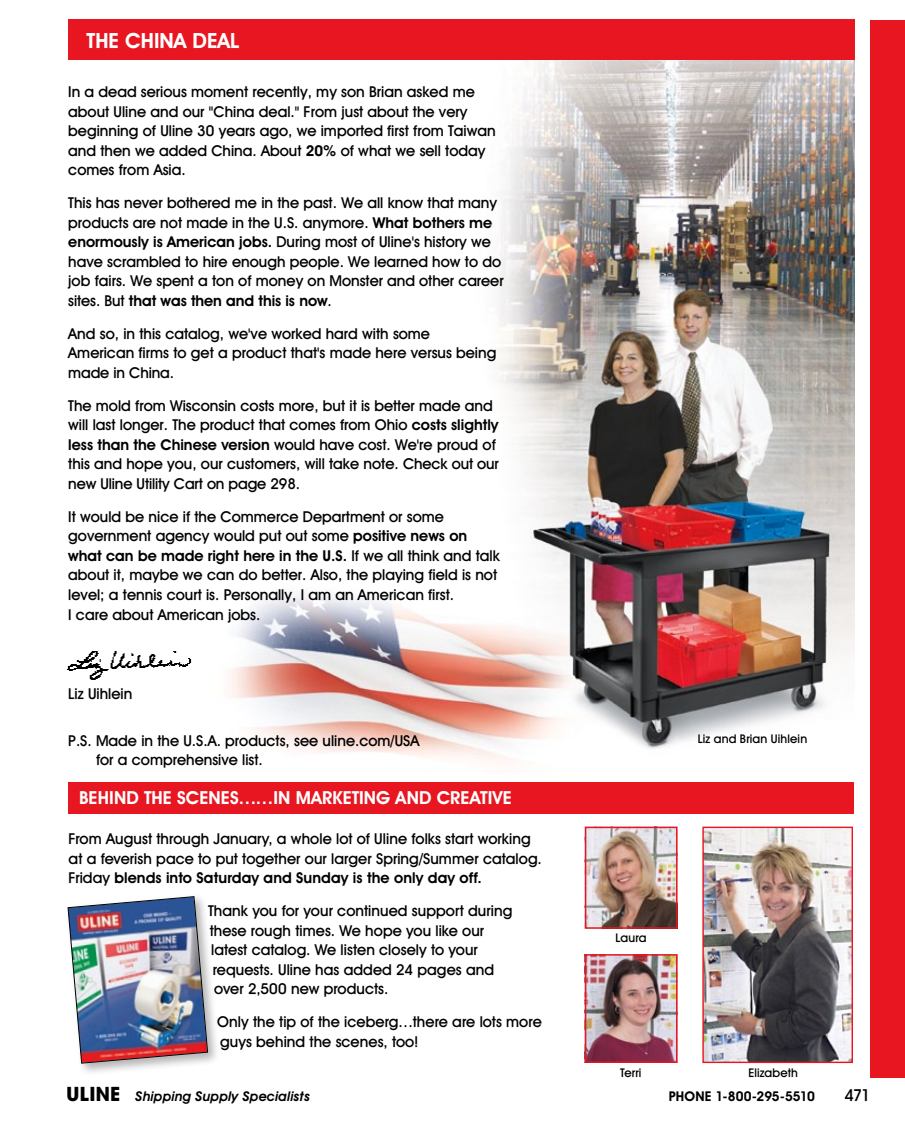
<style>
.page{position:relative;width:905px;height:1121px;background:#fff}
.page>*{position:absolute;margin:0;border:0;box-sizing:border-box;transform-origin:0 0}
.t1{font:800 21px "Uline";color:#fff}
.t2{font:800 18px "Uline";letter-spacing:.01em;color:#fff}
.t3{font:500 16.5px "Uline";color:#000}
.t4{font:500 15px/19.5px "Uline";color:#000}
.t5{font:italic 500 13.5px "Uline";letter-spacing:.005em;color:#000}
.t6{font:800 13.5px "Uline";letter-spacing:.005em;color:#000}
.t7{font:500 12px "Uline";letter-spacing:.01em;color:#000}
.s1{font-weight:800}
.s2{font-family:"Uline Special";font-weight:400;font-style:normal;font-size:18px}
</style>
<div class="page">
<img style="left:229px;top:60px;width:625px;height:704px">
<img style="left:588px;top:957px;width:86px;height:102px">
<div style="left:585px;top:954px;width:92px;height:108px;border:2px solid #e81620"></div>
<div style="left:69px;top:782px;width:785px;height:32px;background:#e81620"></div>
<div style="left:870px;top:20px;width:34px;height:1057px;background:#e81620"></div>
<img style="left:66px;top:651px;width:126px;height:29px">
<div style="left:68px;top:20px;width:786px;height:40px;background:#e81620"></div>
<img style="left:588px;top:829px;width:86px;height:96px">
<div style="left:585px;top:826px;width:92px;height:102px;border:2px solid #e81620"></div>
<img style="left:704px;top:828px;width:147px;height:233px">
<div style="left:702px;top:826px;width:151px;height:237px;border:1px solid #e81620"></div>
<div style="left:64px;top:892px;width:156px;height:183px;background:#000;opacity:.3"></div>
<img style="left:67px;top:895px;width:141px;height:169px">
<h1 class="t1" style="left:68px;top:27px;width:173px">THE CHINA DEAL</h1>
<p class="t4" style="left:68px;top:82px;width:429px">In a dead serious moment recently, my son Brian asked me about Uline and our "China deal." From just about the very beginning of Uline 30 years ago, we imported first from Taiwan and then we added China. About <span class="s1">20%</span> of what we sell today comes from Asia.</p>
<p class="t4" style="left:68px;top:193px;width:437px">This has never bothered me in the past. We all know that many products are not made in the U.S. anymore. <span class="s1">What bothers me enormously is American jobs.</span> During most of Uline's history we have scrambled to hire enough people. We learned how to do job fairs. We spent a ton of money on Monster and other career sites. But <span class="s1">that was then and this is now</span>.</p>
<p class="t4" style="left:68px;top:324px;width:429px">And so, in this catalog, we've worked hard with some<br>American firms to get a product that's made here versus being made in China.</p>
<p class="t4" style="left:68px;top:396px;width:432px">The mold from Wisconsin costs more, but it is better made and will last longer. The product that comes from Ohio <span class="s1">costs slightly less than the Chinese version</span> would have cost. We're proud of this and hope you, our customers, will take note. Check out our new Uline Utility Cart on page 298.</p>
<p class="t4" style="left:68px;top:507px;width:433px">It would be nice if the Commerce Department or some government agency would put out some <span class="s1">positive news on what can be made right here in the U.S.</span> If we all think and talk about it, maybe we can do better. Also, the playing field is not level; a tennis court is. Personally, I am an American first.<br>I care about American jobs.</p>
<p class="t4" style="left:68px;top:684px;width:65px">Liz Uihlein</p>
<p class="t4" style="left:96px;top:730px;width:325px;text-indent:-28px">P.S. Made in the U.S.A. products, see uline.com/USA for a comprehensive list.</p>
<p class="t2" style="left:79px;top:786px;width:118px">Behind the Scenes</p>
<p class="t2" style="left:238px;top:786px;width:273px">……in Marketing an d Creative</p>
<p class="t4" style="left:69px;top:829px;width:475px">From August through January, a whole lot of Uline folks start working at a feverish pace to put together our larger Spring/Summer catalog.<br>Friday <span class="s1">blends into Saturday and Sunday is the only day off.</span></p>
<p class="t4" style="left:208px;top:901px;width:306px">Thank you for your continued support during</p>
<p class="t4" style="left:210px;top:920px;width:276px">these rough times. We hope you like our</p>
<p class="t4" style="left:211px;top:940px;width:268px">latest catalog. We listen closely to your</p>
<p class="t4" style="left:213px;top:959px;width:283px">requests. Uline has added 24 pages and</p>
<p class="t4" style="left:214px;top:979px;width:176px">over 2,500 new products.</p>
<p class="t4" style="left:217px;top:1012px;width:326px">Only the tip of the iceberg…there are lots more guys behind the scenes, too!</p>
<p class="t7" style="left:698px;top:732px;width:111px">Liz and Brian Uihlein</p>
<p class="t7" style="left:615px;top:930px;width:32px">Laura</p>
<p class="t7" style="left:620px;top:1064px;width:23px">Terri</p>
<p class="t7" style="left:748px;top:1064px;width:51px">Elizabeth</p>
<p class="t5" style="left:68px;top:1088px;width:244px"><span class="s2">u</span> Shipping Supply Specialists</p>
<p class="t6" style="left:669px;top:1088px;width:147px">PHONE 1-800-295-5510</p>
<p class="t3" style="left:844px;top:1084px;width:28px">471</p>
</div>
